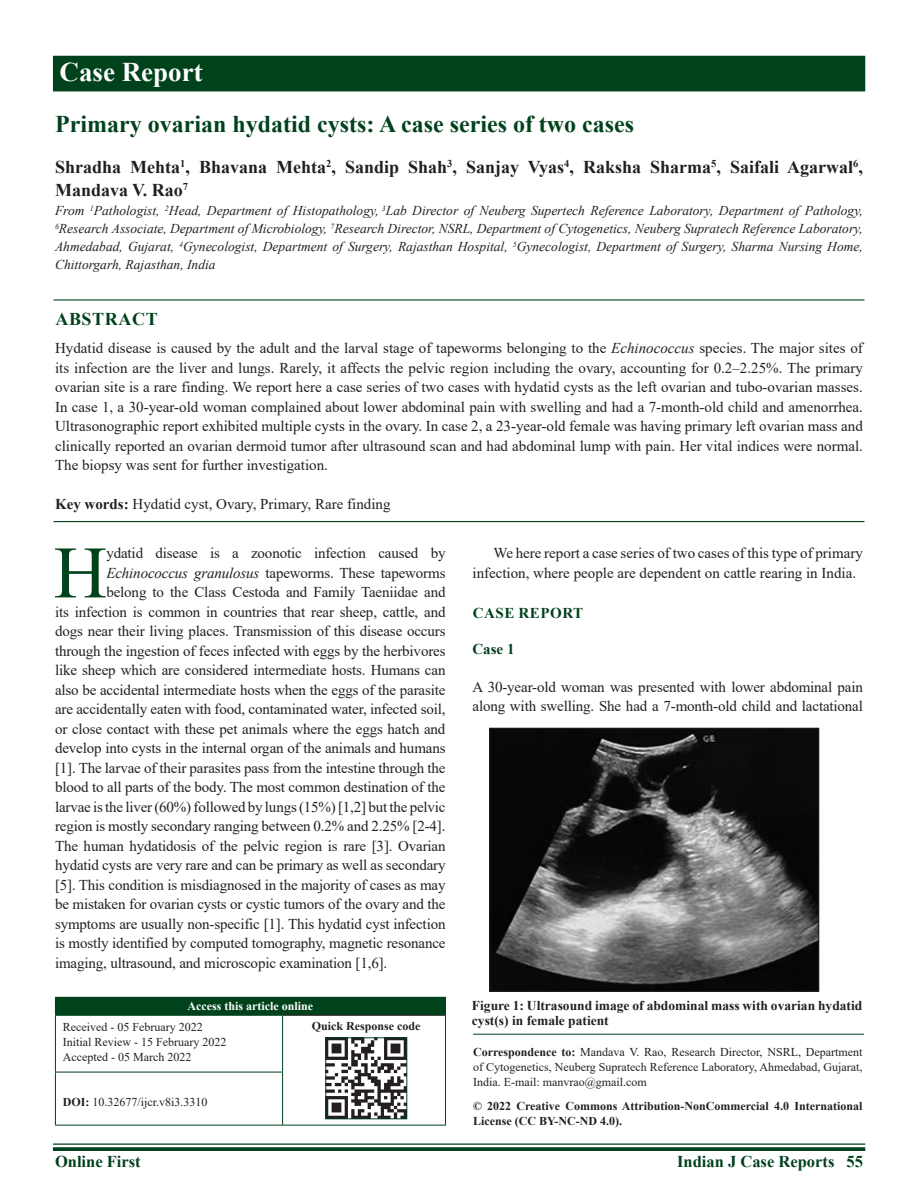
<style>
.page{position:relative;width:918px;height:1188px;background:#fff}
.page>*{position:absolute;margin:0;border:0;box-sizing:border-box;transform-origin:0 0}
.DROP_CAP_TX{font:73.95px "Times New Roman";color:#00421c}
.AH{font:700 27px "Times New Roman";color:#fff}
.AT{font:700 24px "Times New Roman";color:#00421c}
.AU{font:700 18px/22.5px "Times New Roman";color:#231f20}
.ABSH{font:700 18px "Times New Roman";letter-spacing:.035em;color:#00421c}
.RF{font:700 16.5px "Times New Roman";color:#00421c}
.DROP_CAP_TX-2{font:15px "Times New Roman";letter-spacing:-.01em;color:#231f20}
.ABS{font:15px/19.5px "Times New Roman";color:#231f20;text-align:justify}
.TX{font:15px/19.5px "Times New Roman";color:#231f20}
.TXFL{font:15px/19.5px "Times New Roman";letter-spacing:-.01em;color:#231f20}
.KWD{font:15px "Times New Roman";color:#231f20}
.H2_No_Above_Space{font:700 15px "Times New Roman";letter-spacing:.035em;color:#00421c}
.AFF{font:italic 13.5px/18px "Times New Roman";color:#231f20;text-align:justify}
.FGC{font:700 13.5px/15px "Times New Roman";color:#231f20}
.ADD{font:12px/15px "Times New Roman";color:#231f20;text-align:justify}
.CR{font:700 12px/15px "Times New Roman";color:#231f20}
.HIS{font:12px/15px "Times New Roman";color:#231f20}
.DOI{font:12px "Times New Roman";color:#231f20}
.AAO{font:700 12px "Times New Roman";color:#fff}
.QR{font:700 12px "Times New Roman";color:#231f20}
.s1{font-style:italic}
.s2{font-weight:700}
</style>
<div class="page">
<hr style="left:53px;top:1143px;width:812px;height:2px;background:#00421c">
<svg style="left:53px;top:1147px;width:812px;height:4px;background:#0f4d29"></svg>
<div style="left:53px;top:56px;width:812px;height:35px;background:#00421c"></div>
<hr style="left:54px;top:299px;width:810px;height:2px;background:#00421c">
<hr style="left:54px;top:521px;width:810px;height:1px;background:#00421c">
<div style="left:55px;top:997px;width:391px;height:18px;background:#00421c"></div>
<hr style="left:283px;top:1015px;width:162px;height:1px;background:#231f20">
<hr style="left:55px;top:1016px;width:1px;height:56px;background:#00421c">
<hr style="left:55px;top:1015px;width:228px;height:1px;background:#00421c">
<hr style="left:282px;top:1016px;width:1px;height:56px;background:#00421c">
<hr style="left:445px;top:1015px;width:1px;height:57px;background:#00421c">
<hr style="left:445px;top:1072px;width:1px;height:53px;background:#00421c">
<hr style="left:55px;top:1072px;width:1px;height:53px;background:#00421c">
<hr style="left:55px;top:1072px;width:228px;height:1px;background:#00421c">
<hr style="left:55px;top:1125px;width:228px;height:1px;background:#00421c">
<hr style="left:282px;top:1072px;width:1px;height:53px;background:#00421c">
<hr style="left:283px;top:1125px;width:163px;height:1px;background:#00421c">
<img style="left:328px;top:1040px;width:77px;height:77px">
<div style="left:326px;top:1038px;width:81px;height:81px;border:1px solid #00421c"></div>
<hr style="left:473px;top:1034px;width:391px;height:1px;background:#00421c">
<img style="left:492px;top:730px;width:325px;height:260px">
<div style="left:490px;top:728px;width:329px;height:264px;border:1px solid #231f20"></div>
<p class="AH" style="left:60px;top:52px;width:145px">Case Report</p>
<p class="AT" style="left:55px;top:106px;width:581px">Primary ovarian hydatid cysts: A case series of two cases</p>
<p class="AU" style="left:55px;top:155px;width:809px">Shradha Mehta<sup>1</sup>, Bhavana Mehta<sup>2</sup>, Sandip Shah<sup>3</sup>, Sanjay Vyas<sup>4</sup>, Raksha Sharma<sup>5</sup>, Saifali Agarwal<sup>6</sup>,<br>Mandava V. Rao<sup>7</sup></p>
<p class="AFF" style="left:55px;top:201px;width:809px">From <sup>1</sup>Pathologist, <sup>2</sup>Head, Department of Histopathology, <sup>3</sup>Lab Director of Neuberg Supertech Reference Laboratory, Department of Pathology, <sup>6</sup>Research Associate, Department of Microbiology, <sup>7</sup>Research Director, NSRL, Department of Cytogenetics, Neuberg Supratech Reference Laboratory, Ahmedabad, Gujarat, <sup>4</sup>Gynecologist, Department of Surgery, Rajasthan Hospital, <sup>5</sup>Gynecologist, Department of Surgery, Sharma Nursing Home, Chittorgarh, Rajasthan, India</p>
<p class="ABSH" style="left:55px;top:306px;width:104px">ABSTRACT</p>
<p class="ABS" style="left:55px;top:338px;width:809px">Hydatid disease is caused by the adult and the larval stage of tapeworms belonging to the <span class="s1">Echinococcus</span> species. The major sites of its infection are the liver and lungs. Rarely, it affects the pelvic region including the ovary, accounting for 0.2–2.25%. The primary ovarian site is a rare finding. We report here a case series of two cases with hydatid cysts as the left ovarian and tubo-ovarian masses.<br>In case 1, a 30-year-old woman complained about lower abdominal pain with swelling and had a 7-month-old child and amenorrhea.<br>Ultrasonographic report exhibited multiple cysts in the ovary. In case 2, a 23-year-old female was having primary left ovarian mass and clinically reported an ovarian dermoid tumor after ultrasound scan and had abdominal lump with pain. Her vital indices were normal.<br>The biopsy was sent for further investigation.</p>
<p class="KWD" style="left:55px;top:493px;width:337px"><span class="s2">Key words:</span> Hydatid cyst, Ovary, Primary, Rare finding</p>
<p class="DROP_CAP_TX" style="left:54px;top:521px;width:55px">H</p>
<p class="DROP_CAP_TX-2" style="left:106px;top:543px;width:341px">ydatid disease is a zoonotic infection caused by</p>
<p class="DROP_CAP_TX-2" style="left:106px;top:562px;width:341px"><span class="s1">Echinococcus granulosus</span> tapeworms. These tapeworms</p>
<p class="DROP_CAP_TX-2" style="left:106px;top:582px;width:341px">belong to the Class Cestoda and Family Taeniidae and</p>
<p class="DROP_CAP_TX-2" style="left:55px;top:601px;width:392px">its infection is common in countries that rear sheep, cattle, and</p>
<p class="DROP_CAP_TX-2" style="left:55px;top:621px;width:392px">dogs near their living places. Transmission of this disease occurs</p>
<p class="DROP_CAP_TX-2" style="left:55px;top:640px;width:392px">through the ingestion of feces infected with eggs by the herbivores</p>
<p class="DROP_CAP_TX-2" style="left:55px;top:660px;width:392px">like sheep which are considered intermediate hosts. Humans can</p>
<p class="DROP_CAP_TX-2" style="left:55px;top:679px;width:392px">also be accidental intermediate hosts when the eggs of the parasite</p>
<p class="DROP_CAP_TX-2" style="left:55px;top:699px;width:392px">are accidentally eaten with food, contaminated water, infected soil,</p>
<p class="DROP_CAP_TX-2" style="left:55px;top:718px;width:392px">or close contact with these pet animals where the eggs hatch and</p>
<p class="DROP_CAP_TX-2" style="left:55px;top:738px;width:392px">develop into cysts in the internal organ of the animals and humans</p>
<p class="DROP_CAP_TX-2" style="left:55px;top:757px;width:392px">[1]. The larvae of their parasites pass from the intestine through the</p>
<p class="DROP_CAP_TX-2" style="left:55px;top:777px;width:392px">blood to all parts of the body. The most common destination of the</p>
<p class="DROP_CAP_TX-2" style="left:55px;top:796px;width:392px">larvae is the liver (60%) followed by lungs (15%) [1,2] but the pelvic</p>
<p class="DROP_CAP_TX-2" style="left:55px;top:816px;width:392px">region is mostly secondary ranging between 0.2% and 2.25% [2-4].</p>
<p class="DROP_CAP_TX-2" style="left:55px;top:835px;width:392px">The human hydatidosis of the pelvic region is rare [3]. Ovarian</p>
<p class="DROP_CAP_TX-2" style="left:55px;top:855px;width:392px">hydatid cysts are very rare and can be primary as well as secondary</p>
<p class="DROP_CAP_TX-2" style="left:55px;top:874px;width:392px">[5]. This condition is misdiagnosed in the majority of cases as may</p>
<p class="DROP_CAP_TX-2" style="left:55px;top:894px;width:392px">be mistaken for ovarian cysts or cystic tumors of the ovary and the</p>
<p class="DROP_CAP_TX-2" style="left:55px;top:913px;width:392px">symptoms are usually non-specific [1]. This hydatid cyst infection</p>
<p class="DROP_CAP_TX-2" style="left:55px;top:933px;width:392px">is mostly identified by computed tomography, magnetic resonance</p>
<p class="DROP_CAP_TX-2" style="left:55px;top:952px;width:334px">imaging, ultrasound, and microscopic examination [1,6].</p>
<p class="AAO" style="left:188px;top:998px;width:127px">Access this article online</p>
<p class="HIS" style="left:63px;top:1019px;width:165px">Received - 05 February 2022<br>Initial Review - 15 February 2022<br>Accepted - 05 March 2022</p>
<p class="QR" style="left:312px;top:1017px;width:110px">Quick Response code</p>
<p class="DOI" style="left:63px;top:1094px;width:146px"><span class="s2">DOI:</span> 10.32677/ijcr.v8i3.3310</p>
<p class="TX" style="left:472px;top:543px;width:392px;text-indent:21px">We here report a case series of two cases of this type of primary infection, where people are dependent on cattle rearing in India.</p>
<h1 class="H2_No_Above_Space" style="left:473px;top:603px;width:112px">CASE REPORT</h1>
<p class="H2_No_Above_Space" style="left:472px;top:639px;width:44px">Case 1</p>
<p class="TXFL" style="left:472px;top:677px;width:392px">A 30-year-old woman was presented with lower abdominal pain along with swelling. She had a 7-month-old child and lactational</p>
<p class="FGC" style="left:472px;top:997px;width:392px">Figure 1: Ultrasound image of abdominal mass with ovarian hydatid cyst(s) in female patient</p>
<p class="ADD" style="left:473px;top:1044px;width:391px"><span class="s2">Correspondence to:</span> Mandava V. Rao, Research Director, NSRL, Department of Cytogenetics, Neuberg Supratech Reference Laboratory, Ahmedabad, Gujarat, India. E-mail: manvrao@gmail.com</p>
<p class="CR" style="left:473px;top:1099px;width:391px">© 2022 Creative Commons Attribution-NonCommercial 4.0 International<br>License (CC BY-NC-ND 4.0).</p>
<p class="RF" style="left:55px;top:1150px;width:87px">Online First</p>
<p class="RF" style="left:677px;top:1150px;width:187px">Indian J Case Reports 55</p>
</div>
